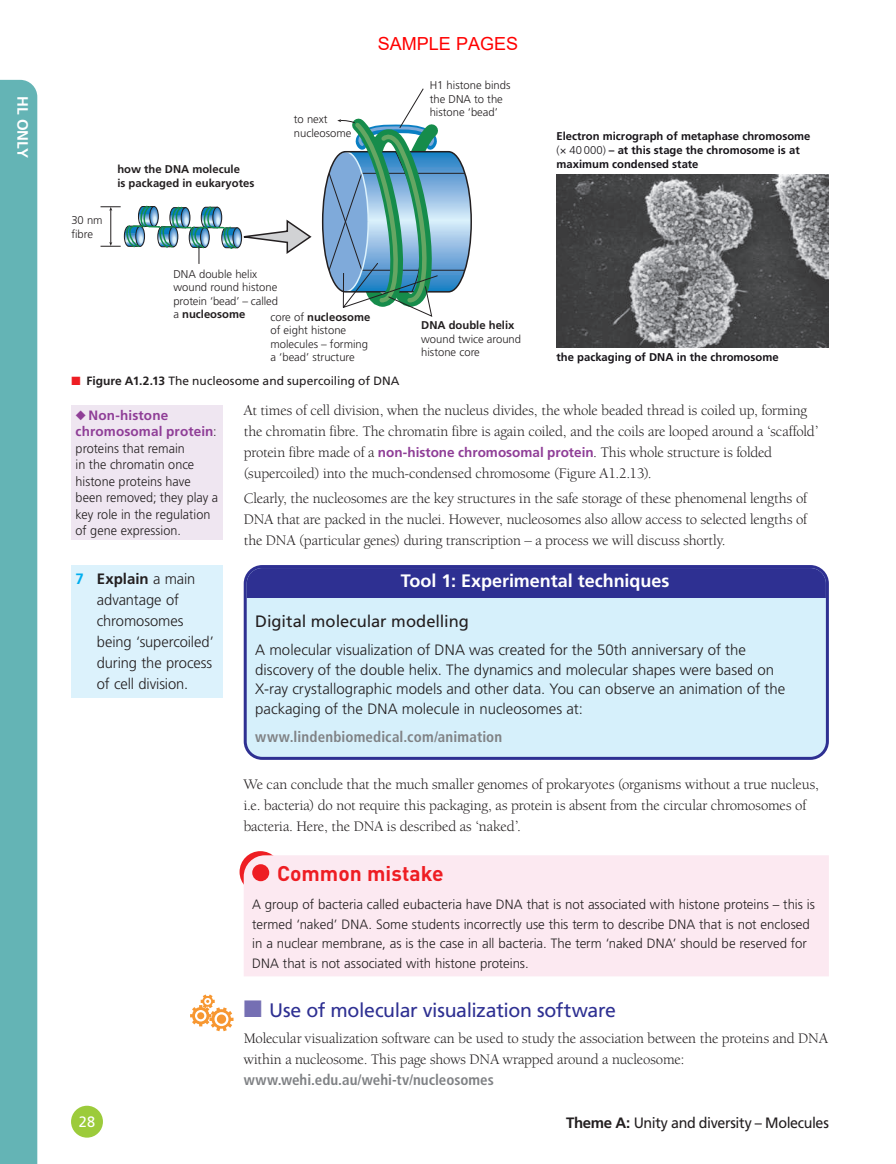
<style>
.page{position:relative;width:896px;height:1164px;background:#fff}
.page>*{position:absolute;margin:0;border:0;box-sizing:border-box;transform-origin:0 0}
.t1{font:700 21px "DIN";color:#ee1d23}
.t2{font:19.5px "Frutiger LT Std";letter-spacing:-.02em;color:#2e3092}
.t3{font:700 18px "Frutiger LT Std";color:#fff}
.t4{font:18px "Arial";color:#f00}
.t5{font:16.5px "Frutiger LT Std";letter-spacing:-.005em;color:#231f20}
.t6{font:15px/21px "Berkeley Oldstyle IT Cby BT";letter-spacing:-.005em;color:#231f20}
.t7{font:300 15px/21px "Frutiger LT Std";color:#231f20}
.t8{font:700 condensed 15px "Frutiger LT Std";letter-spacing:.005em;color:#808285}
.t9{font:15px "Frutiger LT Std";letter-spacing:-.025em;color:#231f20;scale:.95 1}
.t10{font:700 15px "Frutiger LT Std";letter-spacing:.01em;color:#fff}
.t11{font:15px "Frutiger LT Std";color:#fff;scale:.96 1}
.t12{font:300 13.5px/19.5px "Frutiger LT Std";color:#231f20}
.t13{font:700 13.5px/16.5px "Frutiger LT Std";letter-spacing:.01em;color:#8f3e97}
.t14{font:300 13.2px/16.5px "Frutiger LT Std";color:#231f20;scale:.96 1}
.t15{font:12px "Frutiger LT Std";letter-spacing:.005em;color:#231f20}
.t16{font:300 11.25px/13.5px "Frutiger";color:#231f20}
.t17{font:700 11.25px/13.5px "Frutiger";color:#171419}
.t18{font:700 11.25px/13.5px "Frutiger";color:#231f20}
.s1{font-weight:700}
.s2{font-weight:300}
.s3{color:#ee1d23}
.s4{font-family:"Frutiger LT Std";font-weight:700;font-size:13.5px;color:#8f3e97}
.s5{font-weight:300;font-size:13.2px;color:#231f20}
.s6{font-weight:700;color:#00aeef}
.s7{color:#756fb3}
</style>
<div class="page">
<div style="left:71px;top:1105px;width:32px;height:32px;background:#9ccb3b;border-radius:50%"></div>
<svg style="left:321px;top:88px;width:151px;height:229px"></svg>
<svg style="left:100px;top:205px;width:212px;height:59px"></svg>
<img style="left:556px;top:174px;width:272px;height:173px">
<div style="left:245px;top:566px;width:582px;height:192px;background:#d6f0fb;border-radius:17px"></div>
<div style="left:246px;top:568px;width:579px;height:30px;background:#2e3092"></div>
<div style="left:243px;top:565px;width:585px;height:194px;border:3px solid #2e3092;border-radius:17px"></div>
<div style="left:71px;top:565px;width:151px;height:132px;background:#dcf2fc"></div>
<svg style="left:239px;top:850px;width:42px;height:42px"></svg>
<div style="left:243px;top:855px;width:585px;height:121px;background:#fce9f1"></div>
<div style="left:252px;top:864px;width:17px;height:17px;background:#ee1d23;border-radius:50%"></div>
<div style="left:71px;top:405px;width:151px;height:134px;background:#efe6f1"></div>
<svg style="left:190px;top:994px;width:43px;height:36px"></svg>
<div style="left:217px;top:1014px;width:9px;height:9px;background:#f79731;border-radius:50%"></div>
<div style="left:0;top:80px;width:37px;height:1084px;background:#64b4b5"></div>
<p class="t10" style="left:32px;top:96px;width:63px;rotate:90deg">HL ONLY</p>
<p class="t16" style="left:71px;top:213px;width:33px">30 nm fibre</p>
<p class="t18" style="left:117px;top:162px;width:138px">how the DNA molecule<br>is packaged in eukaryotes</p>
<p class="t16" style="left:294px;top:112px;width:59px">to next nucleosome</p>
<p class="t4" style="left:378px;top:31px;width:142px">SAMPLE PAGES</p>
<p class="t16" style="left:429px;top:79px;width:82px">H1 histone binds the DNA to the histone ‘bead’</p>
<p class="t16" style="left:173px;top:267px;width:106px">DNA double helix wound round histone protein ‘bead’ – called a <span class="s1">nucleosome</span></p>
<p class="t16" style="left:270px;top:310px;width:101px">core of <span class="s1">nucleosome </span>of eight histone molecules – forming a ‘bead’ structure</p>
<p class="t18" style="left:421px;top:318px;width:95px">DNA double helix</p>
<p class="t16" style="left:421px;top:332px;width:101px">wound twice around histone core</p>
<p class="t17" style="left:556px;top:130px;width:255px">Electron micrograph of metaphase chromosome <span class="s2">(× 40 000)</span> – at this stage the chromosome is at maximum condensed state</p>
<p class="t17" style="left:556px;top:350px;width:223px">the packaging of DNA in the chromosome</p>
<p class="t15" style="left:71px;top:374px;width:329px"><span class="s3">■</span> <span class="s1">Figure A1.2.13</span> The nucleosome and supercoiling of DNA</p>
<p class="t6" style="left:243px;top:399px;width:576px">At times of cell division, when the nucleus divides, the whole beaded thread is coiled up, forming the chromatin fibre. The chromatin fibre is again coiled, and the coils are looped around a ‘scaffold’ protein fibre made of a <span class="s4">non-histone chromosomal protein</span>. This whole structure is folded (supercoiled) into the much-condensed chromosome (Figure A1.2.13).</p>
<p class="t6" style="left:243px;top:487px;width:564px;text-align:justify">Clearly, the nucleosomes are the key structures in the safe storage of these phenomenal lengths of DNA that are packed in the nuclei. However, nucleosomes also allow access to selected lengths of the DNA (particular genes) during transcription – a process we will discuss shortly.</p>
<p class="t3" style="left:400px;top:570px;width:270px">Tool 1: Experimental techniques</p>
<p class="t5" style="left:255px;top:611px;width:215px">Digital molecular modelling</p>
<p class="t7" style="left:255px;top:640px;width:531px;line-height:19.5px">A molecular visualization of DNA was created for the 50th anniversary of the discovery of the double helix. The dynamics and molecular shapes were based on X-ray crystallographic models and other data. You can observe an animation of the packaging of the DNA molecule in nucleosomes at:</p>
<p class="t8" style="left:255px;top:727px;width:248px">www.lindenbiomedical.com/animation</p>
<p class="t13" style="left:76px;top:407px;width:143px">◆Non-histone chromosomal protein<span class="s5">:</span></p>
<p class="t14" style="left:76px;top:440px;width:150px">proteins that remain<br>in the chromatin once histone proteins have been removed; they play a key role in the regulation of gene expression.</p>
<p class="t7" style="left:97px;top:568px;width:118px;text-indent:-21px"><span class="s6">7</span> <span class="s1">Explain</span> a main advantage of chromosomes being ‘supercoiled’ during the process of cell division.</p>
<p class="t6" style="left:243px;top:773px;width:576px">We can conclude that the much smaller genomes of prokaryotes (organisms without a true nucleus, i.e. bacteria) do not require this packaging, as protein is absent from the circular chromosomes of bacteria. Here, the DNA is described as ‘naked’.</p>
<h1 class="t1" style="left:277px;top:859px;width:168px">Common mistake</h1>
<p class="t12" style="left:252px;top:894px;width:564px">A group of bacteria called eubacteria have DNA that is not associated with histone proteins – this is termed ‘naked’ DNA. Some students incorrectly use this term to describe DNA that is not enclosed in a nuclear membrane, as is the case in all bacteria. The term ‘naked DNA’ should be reserved for DNA that is not associated with histone proteins.</p>
<h2 class="t2" style="left:244px;top:998px;width:374px"><span class="s7">■</span> Use of molecular visualization software</h2>
<p class="t6" style="left:243px;top:1026px;width:585px">Molecular visualization software can be used to study the association between the proteins and DNA within a nucleosome. This page shows DNA wrapped around a nucleosome:</p>
<p class="t8" style="left:243px;top:1070px;width:251px">www.wehi.edu.au/wehi-tv/nucleosomes</p>
<p class="t11" style="left:79px;top:1112px;width:18px">28</p>
<p class="t9" style="left:566px;top:1113px;width:278px"><span class="s1">Theme A:</span> Unity and diversity – Molecules</p>
</div>
